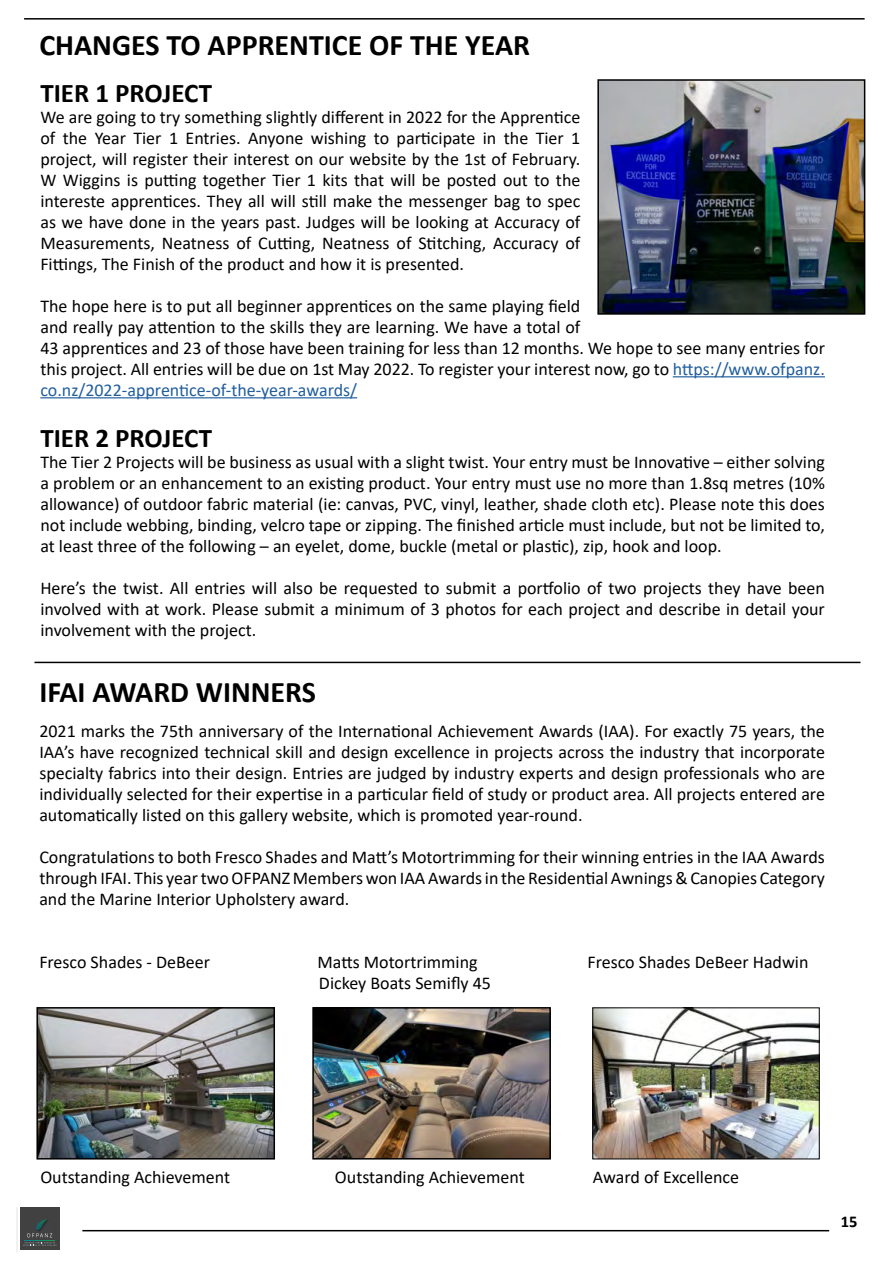
<style>
.page{position:relative;width:893px;height:1263px;background:#fff}
.page>*{position:absolute;margin:0;border:0;box-sizing:border-box;transform-origin:0 0}
.t1{font:700 30px "Calibri";color:#000}
.t2{font:700 27px "Calibri";color:#000}
.t3{font:18px/21px "Calibri";color:#000;text-align:justify}
.t4{font:700 16.5px "Calibri";color:#000}
.s1{color:#215e9e}
</style>
<div class="page">
<img style="left:20px;top:1249px;width:40px;height:1px">
<div style="left:20px;top:1207px;width:40px;height:42px;background:#424142"></div>
<svg style="left:23px;top:1219px;width:34px;height:27px"></svg>
<svg style="left:25px;top:1240px;width:30px;height:1px"></svg>
<hr style="left:82px;top:1230px;width:747px;height:1px;background:#000">
<hr style="left:24px;top:18px;width:841px;height:2px;background:#000">
<hr style="left:673px;top:376px;width:152px;height:1px;background:#215e9e">
<hr style="left:40px;top:397px;width:317px;height:1px;background:#215e9e">
<img style="left:600px;top:82px;width:262px;height:230px">
<div style="left:597px;top:79px;width:268px;height:236px;border:2px solid #000"></div>
<img style="left:39px;top:1010px;width:233px;height:146px">
<div style="left:36px;top:1007px;width:239px;height:152px;border:2px solid #000"></div>
<img style="left:315px;top:1010px;width:233px;height:146px">
<div style="left:312px;top:1007px;width:239px;height:152px;border:2px solid #000"></div>
<hr style="left:34px;top:662px;width:826px;height:1px;background:#000">
<img style="left:595px;top:1010px;width:222px;height:147px">
<div style="left:593px;top:1008px;width:226px;height:151px;border:1px solid #000"></div>
<h1 class="t1" style="left:39px;top:24px;width:492px">CHANGES TO APPRENTICE OF THE YEAR</h1>
<h2 class="t2" style="left:40px;top:74px;width:173px">TIER 1 PROJECT</h2>
<p class="t3" style="left:40px;top:106px;width:542px">We are going to try something slightly different in 2022 for the Apprentice of the Year Tier 1 Entries. Anyone wishing to participate in the Tier 1 project, will register their interest on our website by the 1st of February.<br>W Wiggins is putting together Tier 1 kits that will be posted out to the intereste apprentices. They all will still make the messenger bag to spec as we have done in the years past. Judges will be looking at Accuracy of Measurements, Neatness of Cutting, Neatness of Stitching, Accuracy of Fittings, The Finish of the product and how it is presented.</p>
<p class="t3" style="left:40px;top:295px;width:786px;text-align:left">The hope here is to put all beginner apprentices on the same playing field<br>and really pay attention to the skills they are learning. We have a total of<br>43 apprentices and 23 of those have been training for less than 12 months. We hope to see many entries for this project. All entries will be due on 1st May 2022. To register your interest now, go to <span class="s1">https://www.ofpanz. co.nz/2022-apprentice-of-the-year-awards/</span></p>
<h2 class="t2" style="left:40px;top:419px;width:173px">TIER 2 PROJECT</h2>
<p class="t3" style="left:40px;top:451px;width:786px">The Tier 2 Projects will be business as usual with a slight twist. Your entry must be Innovative – either solving a problem or an enhancement to an existing product. Your entry must use no more than 1.8sq metres (10% allowance) of outdoor fabric material (ie: canvas, PVC, vinyl, leather, shade cloth etc). Please note this does not include webbing, binding, velcro tape or zipping. The finished article must include, but not be limited to, at least three of the following – an eyelet, dome, buckle (metal or plastic), zip, hook and loop.</p>
<p class="t3" style="left:40px;top:577px;width:786px">Here’s the twist. All entries will also be requested to submit a portfolio of two projects they have been involved with at work. Please submit a minimum of 3 photos for each project and describe in detail your involvement with the project.</p>
<h1 class="t1" style="left:39px;top:671px;width:278px">IFAI AWARD WINNERS</h1>
<p class="t3" style="left:39px;top:720px;width:787px">2021 marks the 75th anniversary of the International Achievement Awards (IAA). For exactly 75 years, the IAA’s have recognized technical skill and design excellence in projects across the industry that incorporate specialty fabrics into their design. Entries are judged by industry experts and design professionals who are individually selected for their expertise in a particular field of study or product area. All projects entered are automatically listed on this gallery website, which is promoted year-round.</p>
<p class="t3" style="left:39px;top:846px;width:787px">Congratulations to both Fresco Shades and Matt’s Motortrimming for their winning entries in the IAA Awards through IFAI. This year two OFPANZ Members won IAA Awards in the Residential Awnings &amp; Canopies Category and the Marine Interior Upholstery award.</p>
<p class="t3" style="left:39px;top:951px;width:172px">Fresco Shades - DeBeer</p>
<p class="t3" style="left:317px;top:951px;width:162px">Matts Motortrimming</p>
<p class="t3" style="left:587px;top:951px;width:223px">Fresco Shades DeBeer Hadwin</p>
<p class="t3" style="left:319px;top:972px;width:174px">Dickey Boats Semifly 45</p>
<p class="t3" style="left:40px;top:1166px;width:191px">Outstanding Achievement</p>
<p class="t3" style="left:335px;top:1166px;width:191px">Outstanding Achievement</p>
<p class="t3" style="left:593px;top:1166px;width:148px">Award of Excellence</p>
<p class="t4" style="left:841px;top:1209px;width:18px">15</p>
</div>
